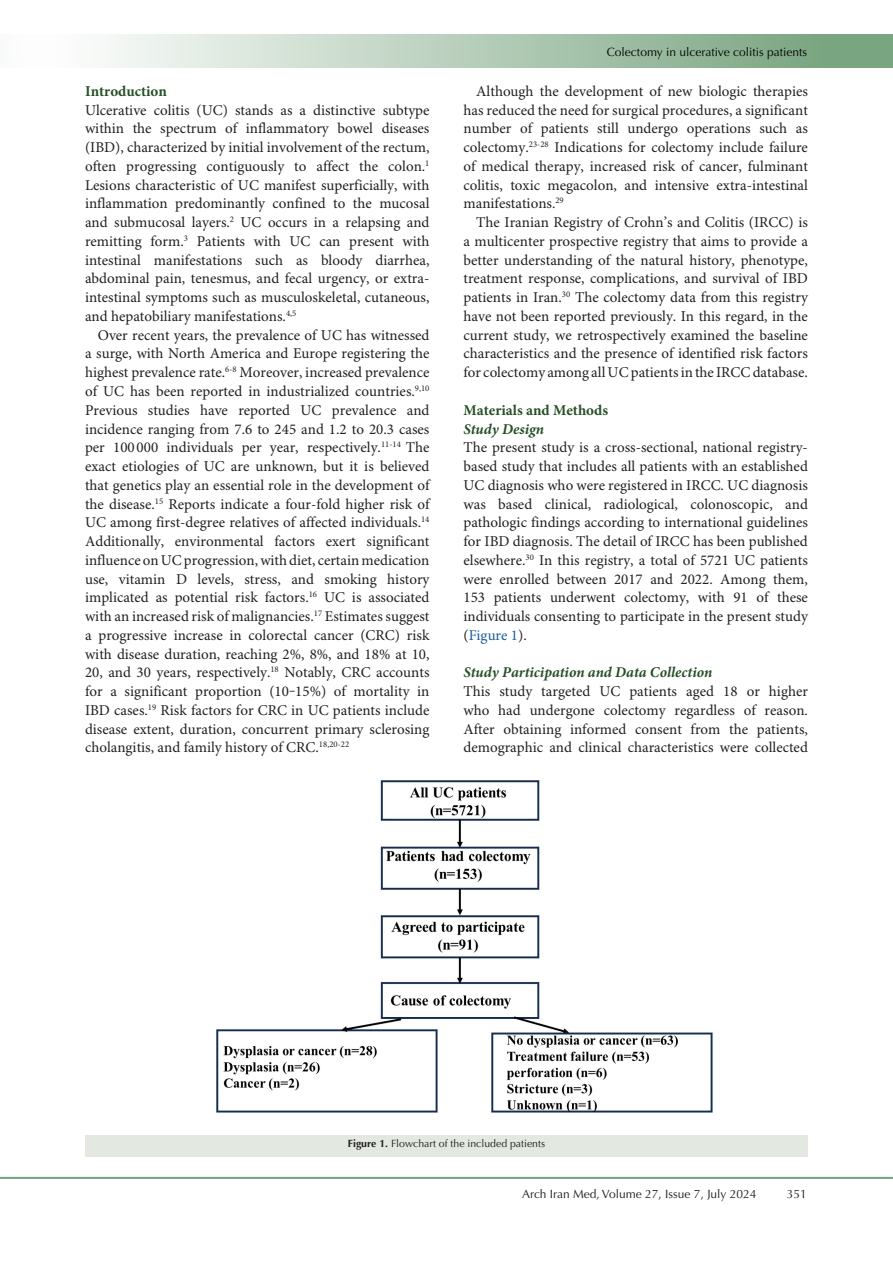
<style>
.page{position:relative;width:893px;height:1263px;background:#fff}
.page>*{position:absolute;margin:0;border:0;box-sizing:border-box;transform-origin:0 0}
.Normal__Web{font:15px/18.8px "Minion Pro";color:#231f20;text-align:justify}
.t1{font:italic 700 15px "Minion Pro";color:#265026}
.t2{font:700 15px "Minion Pro";color:#265026}
.t3{font:12px "Optima LT Std";color:#231f20}
.t4{font:12px "Optima LT Std";color:#040503}
.t5{font:10.5px "Optima LT Std";color:#231f20}
.s1{color:#175d9e}
.s2{font-weight:700}
</style>
<div class="page">
<div style="left:0;top:1177px;width:893px;height:2px;background:#0099e5;border:1px solid #7aa581"></div>
<div style="left:0;top:35px;width:892px;height:33px;background:linear-gradient(to right,#fff,#719f79)"></div>
<div style="left:85px;top:1135px;width:723px;height:22px;background:#e3e8e1"></div>
<img style="left:216px;top:780px;width:497px;height:333px">
<p class="t2" style="left:85px;top:81px;width:83px">Introduction</p>
<p class="Normal__Web" style="left:85px;top:101px;width:346px">Ulcerative colitis (UC) stands as a distinctive subtype within the spectrum of inflammatory bowel diseases (IBD), characterized by initial involvement of the rectum, often progressing contiguously to affect the colon.<sup>1<br></sup>Lesions characteristic of UC manifest superficially, with inflammation predominantly confined to the mucosal and submucosal layers.<sup>2</sup> UC occurs in a relapsing and remitting form.<sup>3</sup> Patients with UC can present with intestinal manifestations such as bloody diarrhea, abdominal pain, tenesmus, and fecal urgency, or extra&shy;intestinal symptoms such as musculoskeletal, cutaneous, and hepatobiliary manifestations.<sup>4,5</sup></p>
<p class="Normal__Web" style="left:85px;top:326px;width:346px;text-indent:13px">Over recent years, the prevalence of UC has witnessed a surge, with North America and Europe registering the highest prevalence rate.<sup>6-8</sup> Moreover, increased prevalence of UC has been reported in industrialized countries.<sup>9,10<br></sup>Previous studies have reported UC prevalence and incidence ranging from 7.6 to 245 and 1.2 to 20.3 cases per 100 000 individuals per year, respectively.<sup>11-14</sup> The exact etiologies of UC are unknown, but it is believed that genetics play an essential role in the development of the disease.<sup>15</sup> Reports indicate a four-fold higher risk of UC among first-degree relatives of affected individuals.<sup>14<br></sup>Additionally, environmental factors exert significant influence on UC progression, with diet, certain medication use, vitamin D levels, stress, and smoking history implicated as potential risk factors.<sup>16</sup> UC is associated with an increased risk of malignancies.<sup>17</sup> Estimates suggest a progressive increase in colorectal cancer (CRC) risk with disease duration, reaching 2%, 8%, and 18% at 10, 20, and 30 years, respectively.<sup>18</sup> Notably, CRC accounts for a significant proportion (10‒15%) of mortality in IBD cases.<sup>19</sup> Risk factors for CRC in UC patients include disease extent, duration, concurrent primary sclerosing cholangitis, and family history of CRC.<sup>18,20-22</sup></p>
<p class="t4" style="left:607px;top:45px;width:202px">Colectomy in ulcerative colitis patients</p>
<p class="Normal__Web" style="left:463px;top:82px;width:346px;text-indent:13px">Although the development of new biologic therapies has reduced the need for surgical procedures, a significant number of patients still undergo operations such as colectomy.<sup>23-28</sup> Indications for colectomy include failure of medical therapy, increased risk of cancer, fulminant colitis, toxic megacolon, and intensive extra-intestinal manifestations.<sup>29</sup></p>
<p class="Normal__Web" style="left:463px;top:214px;width:346px;text-indent:13px">The Iranian Registry of Crohn’s and Colitis (IRCC) is a multicenter prospective registry that aims to provide a better understanding of the natural history, phenotype, treatment response, complications, and survival of IBD patients in Iran.<sup>30</sup> The colectomy data from this registry have not been reported previously. In this regard, in the current study, we retrospectively examined the baseline characteristics and the presence of identified risk factors for colectomy among all UC patients in the IRCC database.</p>
<p class="t2" style="left:463px;top:399px;width:146px">Materials and Methods</p>
<p class="t1" style="left:463px;top:418px;width:82px">Study Design</p>
<p class="Normal__Web" style="left:463px;top:439px;width:346px">The present study is a cross-sectional, national registry&shy;based study that includes all patients with an established UC diagnosis who were registered in IRCC. UC diagnosis was based clinical, radiological, colonoscopic, and pathologic findings according to international guidelines for IBD diagnosis. The detail of IRCC has been published elsewhere.<sup>30</sup> In this registry, a total of 5721 UC patients were enrolled between 2017 and 2022. Among them, 153 patients underwent colectomy, with 91 of these individuals consenting to participate in the present study (<span class="s1">Figure 1</span>).</p>
<p class="t1" style="left:463px;top:662px;width:250px">Study Participation and Data Collection</p>
<p class="Normal__Web" style="left:463px;top:682px;width:346px">This study targeted UC patients aged 18 or higher who had undergone colectomy regardless of reason.<br>After obtaining informed consent from the patients, demographic and clinical characteristics were collected</p>
<p class="t5" style="left:348px;top:1137px;width:199px"><span class="s2">Figure 1.</span> Flowchart of the included patients</p>
<p class="t3" style="left:522px;top:1187px;width:236px">Arch Iran Med, Volume 27, Issue 7, July 2024</p>
<p class="t3" style="left:787px;top:1187px;width:22px">351</p>
</div>
